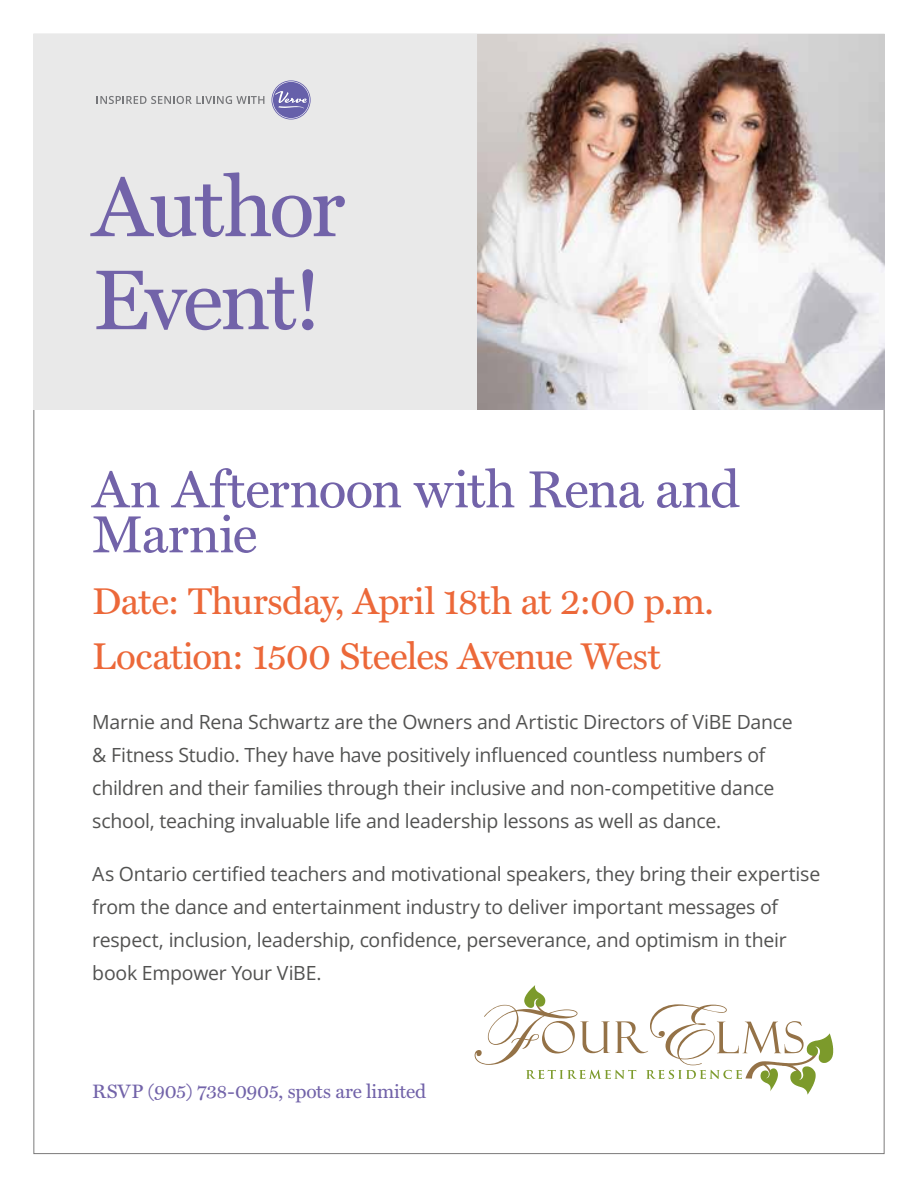
<style>
.page{position:relative;width:918px;height:1188px;background:#fff}
.page>*{position:absolute;margin:0;border:0;box-sizing:border-box;transform-origin:0 0}
.t1{font:85.5px/93px "Miller Text";letter-spacing:-.04em;color:#7263a9}
.t2{font:52.5px/45px "Miller Text";letter-spacing:-.015em;color:#7263a9}
.t3{font:37.5px/55.8px "Miller Text";letter-spacing:-.02em;color:#ec6839}
.t4{font:19.5px/33px "Open Sans";letter-spacing:-.015em;color:#525251}
.t5{font:19.5px "Miller Text";letter-spacing:-.01em;color:#7263a9}
</style>
<div class="page">
<div style="left:33px;top:34px;width:852px;height:376px;background:#e9e9e9"></div>
<img style="left:478px;top:34px;width:407px;height:376px">
<svg style="left:97px;top:96px;width:167px;height:8px"></svg>
<svg style="left:271px;top:80px;width:40px;height:40px"></svg>
<svg style="left:475px;top:985px;width:358px;height:110px"></svg>
<h1 class="t1" style="left:92px;top:154px;width:254px">Author<br>Event!</h1>
<h2 class="t2" style="left:92px;top:463px;width:649px">An Afternoon with Rena and<br>Marnie</h2>
<h3 class="t3" style="left:92px;top:570px;width:623px">Date: Thursday, April 18th at 2:00 p.m.<br>Location: 1500 Steeles Avenue West</h3>
<p class="t4" style="left:92px;top:705px;width:702px">Marnie and Rena Schwartz are the Owners and Artistic Directors of ViBE Dance &amp; Fitness Studio. They have have positively influenced countless numbers of children and their families through their inclusive and non-competitive dance school, teaching invaluable life and leadership lessons as well as dance.</p>
<p class="t4" style="left:92px;top:857px;width:730px">As Ontario certified teachers and motivational speakers, they bring their expertise from the dance and entertainment industry to deliver important messages of respect, inclusion, leadership, confidence, perseverance, and optimism in their book Empower Your ViBE.</p>
<p class="t5" style="left:92px;top:1076px;width:335px">RSVP (905) 738-0905, spots are limited</p>
</div>
